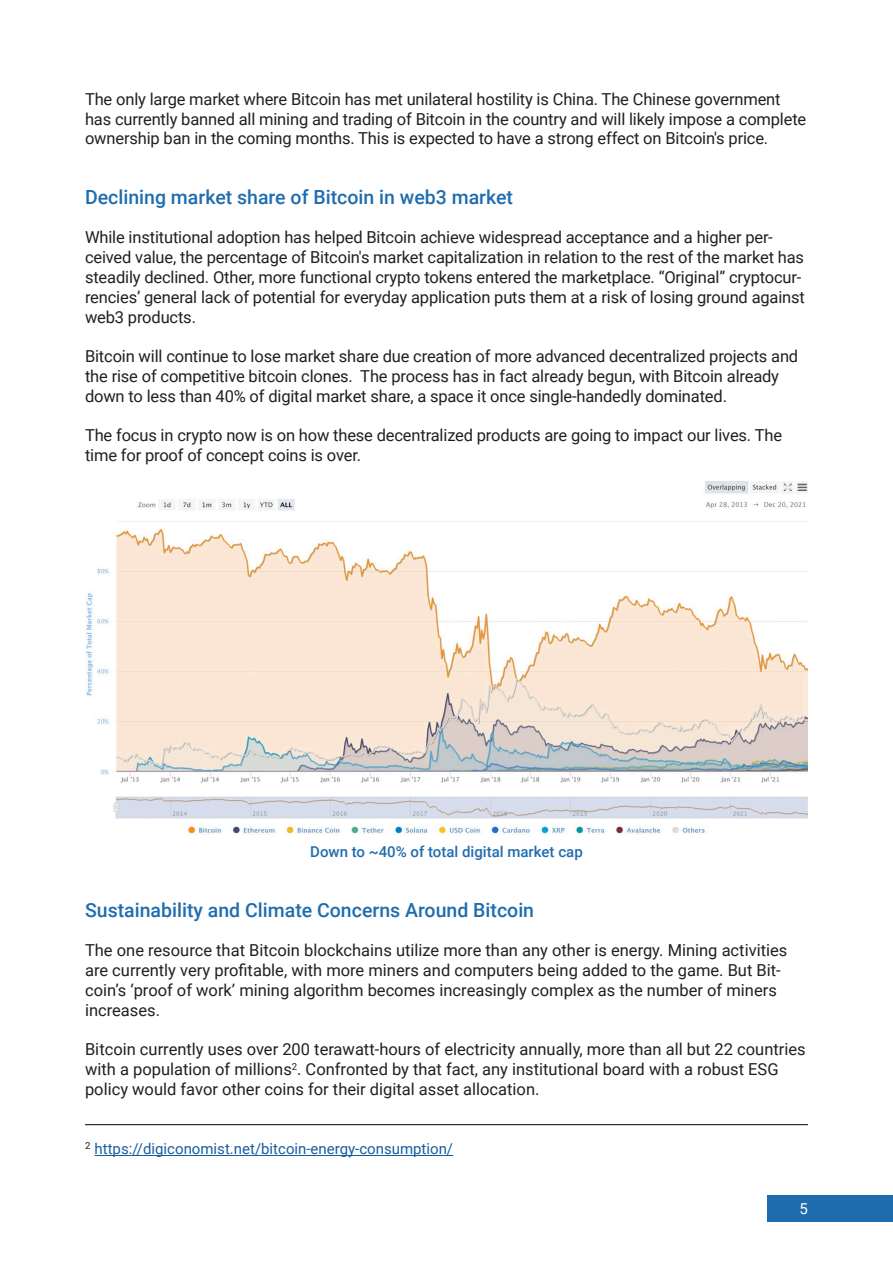
<style>
.page{position:relative;width:893px;height:1263px;background:#fff}
.page>*{position:absolute;margin:0;border:0;box-sizing:border-box;transform-origin:0 0}
.t1{font:500 19.5px "Roboto";color:#206dae}
.t2{font:16.5px/19.8px "Roboto";letter-spacing:-.01em;color:#231f20}
.t3{font:15px "Roboto";color:#175d9e}
.t4{font:500 15px "Roboto";color:#206dae}
.t5{font:15px "Roboto";color:#fff}
</style>
<div class="page">
<div style="left:767px;top:1195px;width:126px;height:27px;background:#206dae"></div>
<img style="left:85px;top:481px;width:723px;height:354px">
<hr style="left:95px;top:1155px;width:358px;height:1px;background:#175d9e">
<hr style="left:85px;top:1124px;width:723px;height:1px;background:#000">
<p class="t2" style="left:85px;top:88px;width:723px">The only large market where Bitcoin has met unilateral hostility is China. The Chinese government has currently banned all mining and trading of Bitcoin in the country and will likely impose a complete ownership ban in the coming months. This is expected to have a strong effect on Bitcoin's price.</p>
<p class="t1" style="left:85px;top:183px;width:430px">Declining market share of Bitcoin in web3 market</p>
<p class="t2" style="left:85px;top:227px;width:721px">While institutional adoption has helped Bitcoin achieve widespread acceptance and a higher per&shy;ceived value, the percentage of Bitcoin's market capitalization in relation to the rest of the market has steadily declined. Other, more functional crypto tokens entered the marketplace. “Original” cryptocur&shy;rencies’ general lack of potential for everyday application puts them at a risk of losing ground against web3 products.</p>
<p class="t2" style="left:85px;top:346px;width:715px">Bitcoin will continue to lose market share due creation of more advanced decentralized projects and the rise of competitive bitcoin clones. The process has in fact already begun, with Bitcoin already down to less than 40% of digital market share, a space it once single-handedly dominated.</p>
<p class="t2" style="left:85px;top:425px;width:698px">The focus in crypto now is on how these decentralized products are going to impact our lives. The time for proof of concept coins is over.</p>
<p class="t4" style="left:310px;top:841px;width:274px">Down to ~40% of total digital market cap</p>
<p class="t1" style="left:85px;top:896px;width:451px">Sustainability and Climate Concerns Around Bitcoin</p>
<p class="t2" style="left:85px;top:940px;width:704px">The one resource that Bitcoin blockchains utilize more than any other is energy. Mining activities are currently very profitable, with more miners and computers being added to the game. But Bit&shy;coin’s ‘proof of work’ mining algorithm becomes increasingly complex as the number of miners increases.</p>
<p class="t2" style="left:85px;top:1039px;width:722px">Bitcoin currently uses over 200 terawatt-hours of electricity annually, more than all but 22 countries with a population of millions<sup>2</sup>. Confronted by that fact, any institutional board with a robust ESG policy would favor other coins for their digital asset allocation.</p>
<p class="t3" style="left:85px;top:1138px;width:370px"><sup>2</sup> https://digiconomist.net/bitcoin-energy-consumption/</p>
<p class="t5" style="left:799px;top:1198px;width:10px">5</p>
</div>
